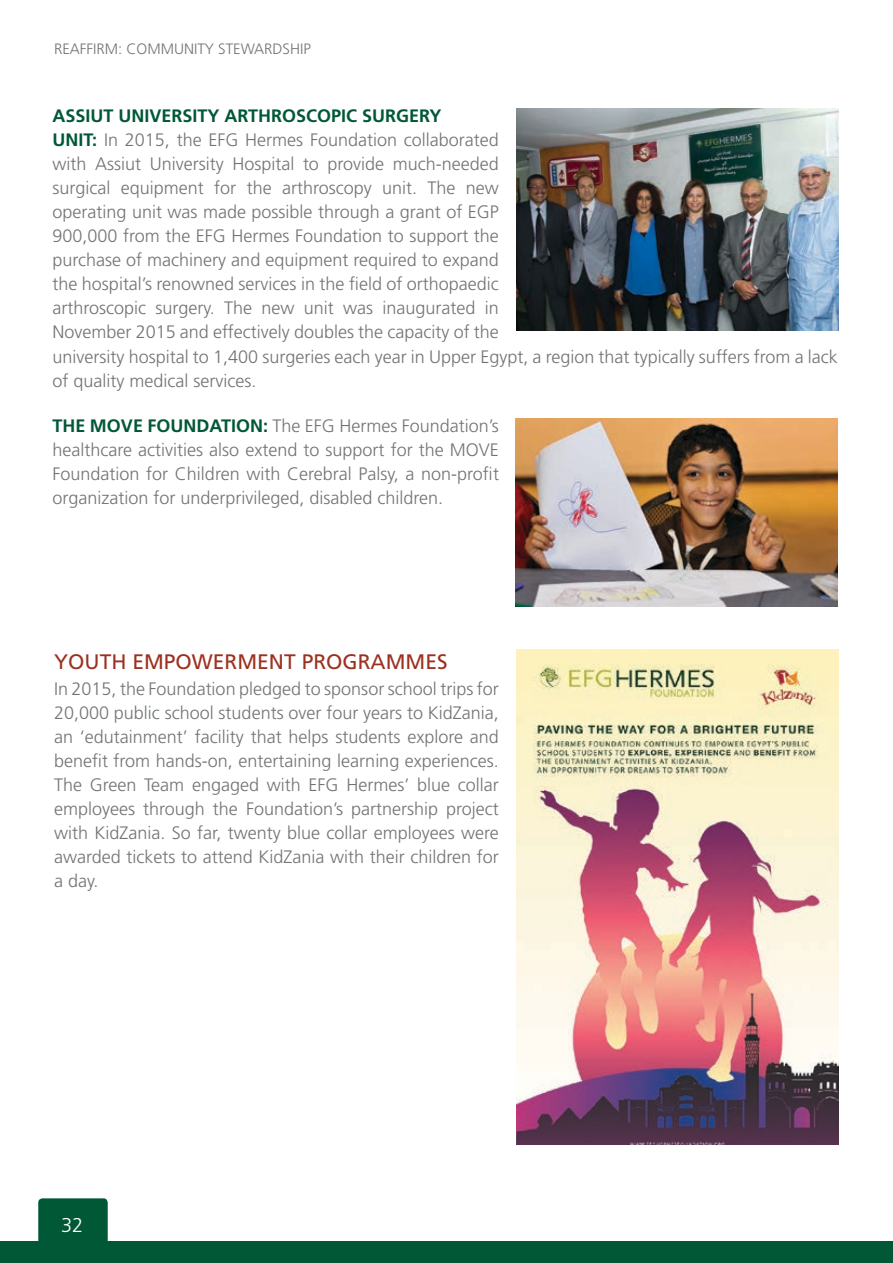
<style>
.page{position:relative;width:893px;height:1263px;background:#fff}
.page>*{position:absolute;margin:0;border:0;box-sizing:border-box;transform-origin:0 0}
.t1{font:21px "Frutiger LT Std";color:#9c3121}
.t2{font:300 19.95px "Frutiger LT Std";color:#fff}
.t3{font:300 18px/24px "Frutiger LT Std";color:#717375;text-align:justify}
.t4{font:300 15px "Frutiger LT Std";color:#717375}
.s1{font-weight:700;color:#005837}
</style>
<div class="page">
<div style="left:0;top:1242px;width:893px;height:21px;background:#005837"></div>
<div style="left:38px;top:1198px;width:70px;height:44px;background:#005837"></div>
<img style="left:516px;top:650px;width:323px;height:494px">
<img style="left:515px;top:418px;width:323px;height:188px">
<img style="left:516px;top:109px;width:323px;height:222px">
<p class="t4" style="left:54px;top:40px;width:258px">REAFFIRM: COMMUNITY STEWARDSHIP</p>
<p class="t3" style="left:53px;top:104px;width:787px;text-align:left"><span class="s1">ASSIUT UNIVERSITY ARTHROSCOPIC SURGERY<br>UNIT:</span> In 2015, the EFG Hermes Foundation collaborated<br>with Assiut University Hospital to provide much-needed<br>surgical equipment for the arthroscopy unit. The new<br>operating unit was made possible through a grant of EGP<br>900,000 from the EFG Hermes Foundation to support the<br>purchase of machinery and equipment required to expand<br>the hospital’s renowned services in the field of orthopaedic<br>arthroscopic surgery. The new unit was inaugurated in<br>November 2015 and effectively doubles the capacity of the<br>university hospital to 1,400 surgeries each year in Upper Egypt, a region that typically suffers from a lack of quality medical services.</p>
<p class="t3" style="left:53px;top:414px;width:448px"><span class="s1">THE MOVE FOUNDATION:</span> The EFG Hermes Foundation’s healthcare activities also extend to support for the MOVE Foundation for Children with Cerebral Palsy, a non-profit organization for underprivileged, disabled children.</p>
<p class="t1" style="left:54px;top:649px;width:395px">YOUTH EMPOWERMENT PROGRAMMES</p>
<p class="t3" style="left:54px;top:677px;width:446px">In 2015, the Foundation pledged to sponsor school trips for 20,000 public school students over four years to KidZania, an ‘edutainment’ facility that helps students explore and benefit from hands-on, entertaining learning experiences.<br>The Green Team engaged with EFG Hermes’ blue collar employees through the Foundation’s partnership project with KidZania. So far, twenty blue collar employees were awarded tickets to attend KidZania with their children for a day.</p>
<p class="t2" style="left:61px;top:1213px;width:24px">32</p>
</div>
